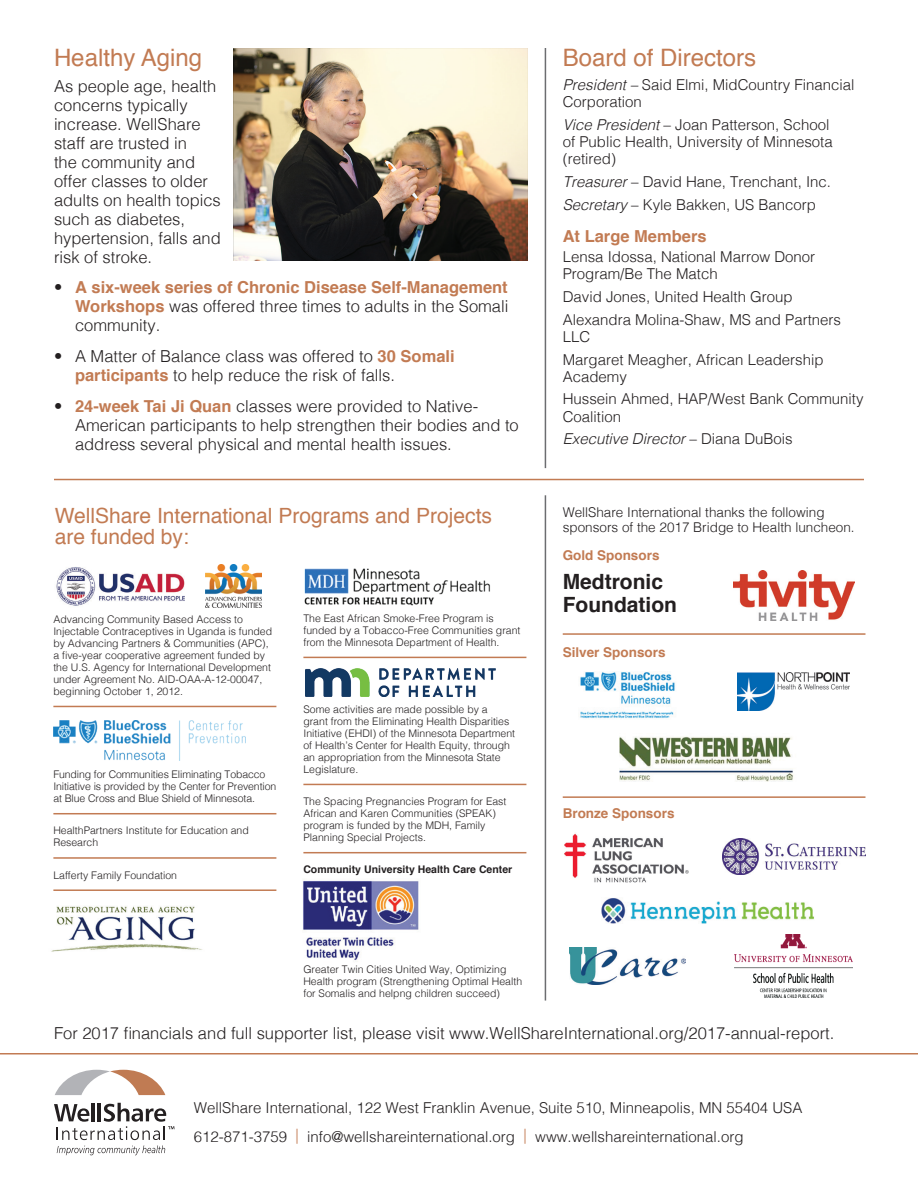
<style>
.page{position:relative;width:918px;height:1188px;background:#fff}
.page>*{position:absolute;margin:0;border:0;box-sizing:border-box;transform-origin:0 0}
.t1{font:24px "Helvetica";color:#c27b53}
.t2{font:21px/21px "Helvetica";color:#c27b53}
.t3{font:700 21px/22.6px "Helvetica";color:#231f20}
.t4{font:300 16.5px/18.9px "Helvetica";color:#231f20}
.t5{font:700 16.5px/18.9px "Helvetica";color:#c27b53;text-align:justify}
.t6{font:300 15px/22.6px "Helvetica";color:#231f20}
.t7{font:300 13.5px/15px "Helvetica";color:#231f20}
.t8{font:700 13.5px "Helvetica";color:#c27b53}
.t9{font:300 10.5px/12px "Helvetica";color:#231f20}
.t10{font:700 10.5px "Helvetica";color:#231f20}
.s1{font-weight:300;color:#231f20}
.s2{font-weight:700;color:#c27b53}
.s3{font-style:italic}
.s4{color:#c27b53}
</style>
<div class="page">
<div style="left:233px;top:47px;width:295px;height:215px;background:#231f20;opacity:.2"></div>
<svg style="left:55px;top:1070px;width:110px;height:25px"></svg>
<svg style="left:54px;top:1103px;width:120px;height:52px"></svg>
<hr style="left:0;top:1053px;width:918px;height:1px;background:#c27b53">
<hr style="left:54px;top:479px;width:810px;height:1px;background:#c27b53">
<hr style="left:53px;top:706px;width:223px;height:1px;background:#c27b53">
<hr style="left:53px;top:813px;width:223px;height:1px;background:#c27b53">
<hr style="left:53px;top:857px;width:223px;height:2px;background:#c27b53">
<hr style="left:53px;top:889px;width:223px;height:2px;background:#c27b53">
<hr style="left:303px;top:657px;width:223px;height:1px;background:#c27b53">
<hr style="left:303px;top:784px;width:223px;height:1px;background:#c27b53">
<hr style="left:303px;top:852px;width:223px;height:1px;background:#c27b53">
<img style="left:206px;top:565px;width:56px;height:43px">
<img style="left:53px;top:720px;width:192px;height:41px">
<img style="left:306px;top:669px;width:190px;height:27px">
<img style="left:56px;top:567px;width:129px;height:39px">
<img style="left:303px;top:881px;width:116px;height:81px">
<img style="left:304px;top:568px;width:186px;height:38px">
<img style="left:51px;top:906px;width:152px;height:46px">
<img style="left:580px;top:672px;width:95px;height:47px">
<img style="left:738px;top:672px;width:112px;height:38px">
<img style="left:619px;top:736px;width:175px;height:46px">
<img style="left:564px;top:833px;width:125px;height:50px">
<img style="left:722px;top:838px;width:143px;height:37px">
<img style="left:602px;top:898px;width:212px;height:25px">
<img style="left:569px;top:948px;width:116px;height:37px">
<img style="left:735px;top:935px;width:118px;height:62px">
<hr style="left:563px;top:633px;width:302px;height:2px;background:#c27b53">
<hr style="left:563px;top:796px;width:302px;height:2px;background:#c27b53">
<hr style="left:545px;top:495px;width:1px;height:506px;background:#6c6d70">
<img style="left:733px;top:570px;width:121px;height:51px">
<hr style="left:545px;top:48px;width:1px;height:420px;background:#6c6d70">
<h1 class="t1" style="left:54px;top:39px;width:150px">Healthy Aging</h1>
<h3 class="t4" style="left:54px;top:75px;width:168px">As people age, health concerns typically increase. WellShare staff are trusted in<br>the community and offer classes to older adults on health topics such as diabetes, hypertension, falls and risk of stroke.</h3>
<h3 class="t5" style="left:75px;top:278px;width:435px;text-indent:-21px"><span class="s1">•</span> A six-week series of Chronic Disease Self-Management Workshops <span class="s1">was offered three times to adults in the Somali community.</span></h3>
<h3 class="t4" style="left:75px;top:346px;width:381px;text-indent:-21px">• A Matter of Balance class was offered to <span class="s2">30 Somali participants</span> to help reduce the risk of falls.</h3>
<h3 class="t4" style="left:75px;top:396px;width:445px;text-indent:-21px">• <span class="s2">24-week Tai Ji Quan</span> classes were provided to Native-<br>American participants to help strengthen their bodies and to address several physical and mental health issues.</h3>
<h2 class="t2" style="left:55px;top:506px;width:439px">WellShare International Programs and Projects are funded by:</h2>
<p class="t9" style="left:53px;top:612px;width:220px">Advancing Community Based Access to Injectable Contraceptives in Uganda is funded by Advancing Partners &amp; Communities (APC), a five-year cooperative agreement funded by the U.S. Agency for International Development under Agreement No. AID-OAA-A-12-00047, beginning October 1, 2012.</p>
<p class="t9" style="left:53px;top:768px;width:224px">Funding for Communities Eliminating Tobacco<br>Initiative is provided by the Center for Prevention at Blue Cross and Blue Shield of Minnesota.</p>
<p class="t9" style="left:53px;top:824px;width:197px">HealthPartners Institute for Education and<br>Research</p>
<p class="t9" style="left:53px;top:868px;width:125px">Lafferty Family Foundation</p>
<p class="t9" style="left:303px;top:611px;width:219px">The East African Smoke-Free Program is funded by a Tobacco-Free Communities grant from the Minnesota Department of Health.</p>
<p class="t9" style="left:303px;top:702px;width:213px">Some activities are made possible by a<br>grant from the Eliminating Health Disparities Initiative (EHDI) of the Minnesota Department of Health’s Center for Health Equity, through an appropriation from the Minnesota State Legislature.</p>
<p class="t9" style="left:303px;top:795px;width:205px">The Spacing Pregnancies Program for East African and Karen Communities (SPEAK) program is funded by the MDH, Family Planning Special Projects.</p>
<p class="t10" style="left:303px;top:861px;width:210px">Community University Health Care Center</p>
<p class="t9" style="left:303px;top:962px;width:220px">Greater Twin Cities United Way, Optimizing<br>Health program (Strengthening Optimal Health for Somalis and helpng children succeed)</p>
<h1 class="t1" style="left:563px;top:39px;width:195px">Board of Directors</h1>
<h3 class="t6" style="left:563px;top:75px;width:293px;line-height:17.2px"><span class="s3">President –</span> Said Elmi, MidCountry Financial<br>Corporation</h3>
<h3 class="t6" style="left:563px;top:115px;width:272px;line-height:17.2px"><span class="s3">Vice President</span> – Joan Patterson, School of Public Health, University of Minnesota (retired)</h3>
<h3 class="t6" style="left:563px;top:169px;width:270px"><span class="s3">Treasurer</span> – David Hane, Trenchant, Inc.<br><span class="s3">Secretary</span> – Kyle Bakken, US Bancorp</h3>
<h3 class="t5" style="left:563px;top:227px;width:145px">At Large Members</h3>
<h3 class="t6" style="left:563px;top:247px;width:254px;line-height:17.2px">Lensa Idossa, National Marrow Donor<br>Program/Be The Match</h3>
<h3 class="t6" style="left:563px;top:284px;width:280px">David Jones, United Health Group<br>Alexandra Molina-Shaw, MS and Partners</h3>
<h3 class="t6" style="left:563px;top:324px;width:262px">LLC<br>Margaret Meagher, African Leadership</h3>
<h3 class="t6" style="left:563px;top:364px;width:302px">Academy<br>Hussein Ahmed, HAP/West Bank Community</h3>
<h3 class="t6" style="left:563px;top:404px;width:232px">Coalition<br><span class="s3">Executive Director</span> – Diana DuBois</h3>
<p class="t7" style="left:563px;top:504px;width:293px">WellShare International thanks the following sponsors of the 2017 Bridge to Health luncheon.</p>
<p class="t8" style="left:563px;top:544px;width:98px">Gold Sponsors</p>
<h2 class="t3" style="left:563px;top:571px;width:116px">Medtronic<br>Foundation</h2>
<p class="t8" style="left:563px;top:641px;width:104px">Silver Sponsors</p>
<p class="t8" style="left:563px;top:802px;width:113px">Bronze Sponsors</p>
<h3 class="t4" style="left:54px;top:1023px;width:782px">For 2017 financials and full supporter list, please visit www.WellShareInternational.org/2017-annual-report.</h3>
<h3 class="t6" style="left:194px;top:1093px;width:610px;line-height:28.2px">WellShare International, 122 West Franklin Avenue, Suite 510, Minneapolis, MN 55404 USA<br>612-871-3759 <span class="s4">|</span> info@wellshareinternational.org <span class="s4">|</span> www.wellshareinternational.org</h3>
</div>
